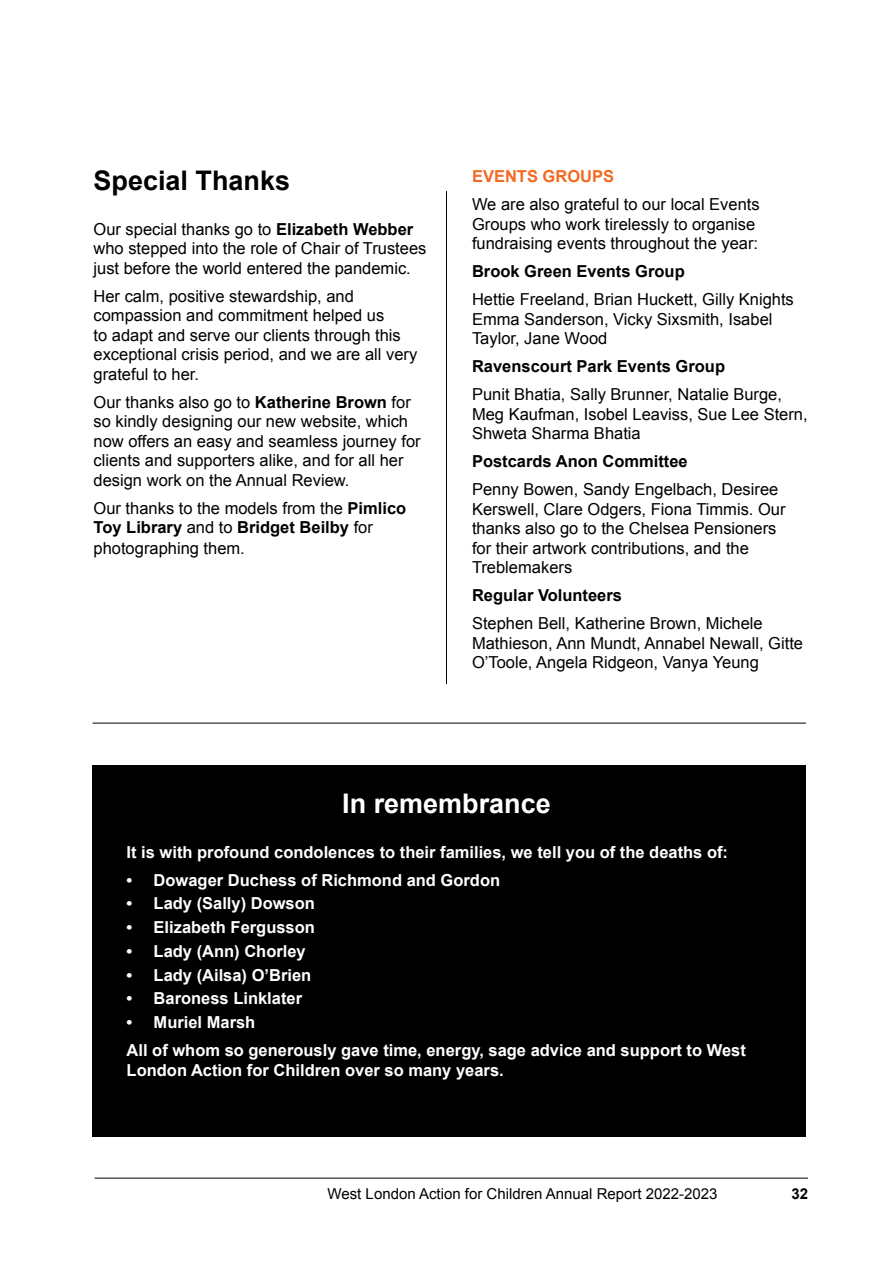
<style>
.page{position:relative;width:893px;height:1263px;background:#fff}
.page>*{position:absolute;margin:0;border:0;box-sizing:border-box;transform-origin:0 0}
.t1{font:700 27px "Arial";color:#fff}
.t2{font:700 27px "Arial";color:#000}
.t3{font:16.5px/19.5px "Arial";color:#000}
.t4{font:700 16.5px/28px "Arial";color:#fff}
.t5{font:700 16.5px "Arial";color:#000}
.t6{font:700 16.5px "Arial";color:#f26a24}
.t7{font:15px "Arial";color:#000}
.t8{font:700 15px "Arial";color:#000}
.s1{font-weight:700}
</style>
<div class="page">
<hr style="left:95px;top:1178px;width:713px;height:1px;background:#000">
<div style="left:93px;top:765px;width:713px;height:371px;background:#000"></div>
<hr style="left:446px;top:191px;width:1px;height:493px;background:#000">
<hr style="left:93px;top:723px;width:713px;height:1px;background:#000">
<h1 class="t2" style="left:94px;top:162px;width:198px">Special Thanks</h1>
<p class="t3" style="left:94px;top:219px;width:334px">Our special thanks go to <span class="s1">Elizabeth Webber </span>who stepped into the role of Chair of Trustees just before the world entered the pandemic.</p>
<p class="t3" style="left:94px;top:286px;width:325px">Her calm, positive stewardship, and compassion and commitment helped us<br>to adapt and serve our clients through this exceptional crisis period, and we are all very grateful to her.</p>
<p class="t3" style="left:94px;top:392px;width:329px">Our thanks also go to <span class="s1">Katherine Brown</span> for so kindly designing our new website, which now offers an easy and seamless journey for clients and supporters alike, and for all her design work on the Annual Review.</p>
<p class="t3" style="left:94px;top:498px;width:314px">Our thanks to the models from the <span class="s1">Pimlico<br>Toy Library</span> and to <span class="s1">Bridget Beilby</span> for</p>
<p class="t3" style="left:94px;top:539px;width:153px">photographing them.</p>
<p class="t6" style="left:472px;top:165px;width:144px">EVENTS GROUPS</p>
<p class="t3" style="left:472px;top:195px;width:289px">We are also grateful to our local Events<br>Groups who work tirelessly to organise fundraising events throughout the year:</p>
<p class="t5" style="left:472px;top:260px;width:214px">Brook Green Events Group</p>
<p class="t3" style="left:472px;top:290px;width:323px">Hettie Freeland, Brian Huckett, Gilly Knights<br>Emma Sanderson, Vicky Sixsmith, Isabel<br>Taylor, Jane Wood</p>
<p class="t5" style="left:472px;top:355px;width:255px">Ravenscourt Park Events Group</p>
<p class="t3" style="left:472px;top:385px;width:337px">Punit Bhatia, Sally Brunner, Natalie Burge,<br>Meg Kaufman, Isobel Leaviss, Sue Lee Stern,<br>Shweta Sharma Bhatia</p>
<p class="t5" style="left:472px;top:450px;width:217px">Postcards Anon Committee</p>
<p class="t3" style="left:472px;top:480px;width:315px">Penny Bowen, Sandy Engelbach, Desiree Kerswell, Clare Odgers, Fiona Timmis. Our thanks also go to the Chelsea Pensioners for their artwork contributions, and the Treblemakers</p>
<p class="t5" style="left:472px;top:584px;width:152px">Regular Volunteers</p>
<p class="t3" style="left:472px;top:614px;width:333px">Stephen Bell, Katherine Brown, Michele<br>Mathieson, Ann Mundt, Annabel Newall, Gitte<br>O’Toole, Angela Ridgeon, Vanya Yeung</p>
<h1 class="t1" style="left:342px;top:785px;width:210px">In remembrance</h1>
<p class="t4" style="left:127px;top:838px;width:603px">It is with profound condolences to their families, we tell you of the deaths of:</p>
<p class="t4" style="left:127px;top:866px;width:375px">• Dowager Duchess of Richmond and Gordon</p>
<p class="t4" style="left:127px;top:890px;width:190px">• Lady (Sally) Dowson</p>
<p class="t4" style="left:127px;top:914px;width:190px">• Elizabeth Fergusson</p>
<p class="t4" style="left:127px;top:937px;width:181px">• Lady (Ann) Chorley</p>
<p class="t4" style="left:127px;top:961px;width:186px">• Lady (Ailsa) O’Brien</p>
<p class="t4" style="left:127px;top:985px;width:177px">• Baroness Linklater</p>
<p class="t4" style="left:127px;top:1009px;width:621px">• Muriel Marsh<br>All of whom so generously gave time, energy, sage advice and support to West</p>
<p class="t4" style="left:127px;top:1056px;width:376px">London Action for Children over so many years.</p>
<p class="t7" style="left:328px;top:1184px;width:391px">West London Action for Children Annual Report 2022-2023</p>
<p class="t8" style="left:791px;top:1183px;width:18px">32</p>
</div>
